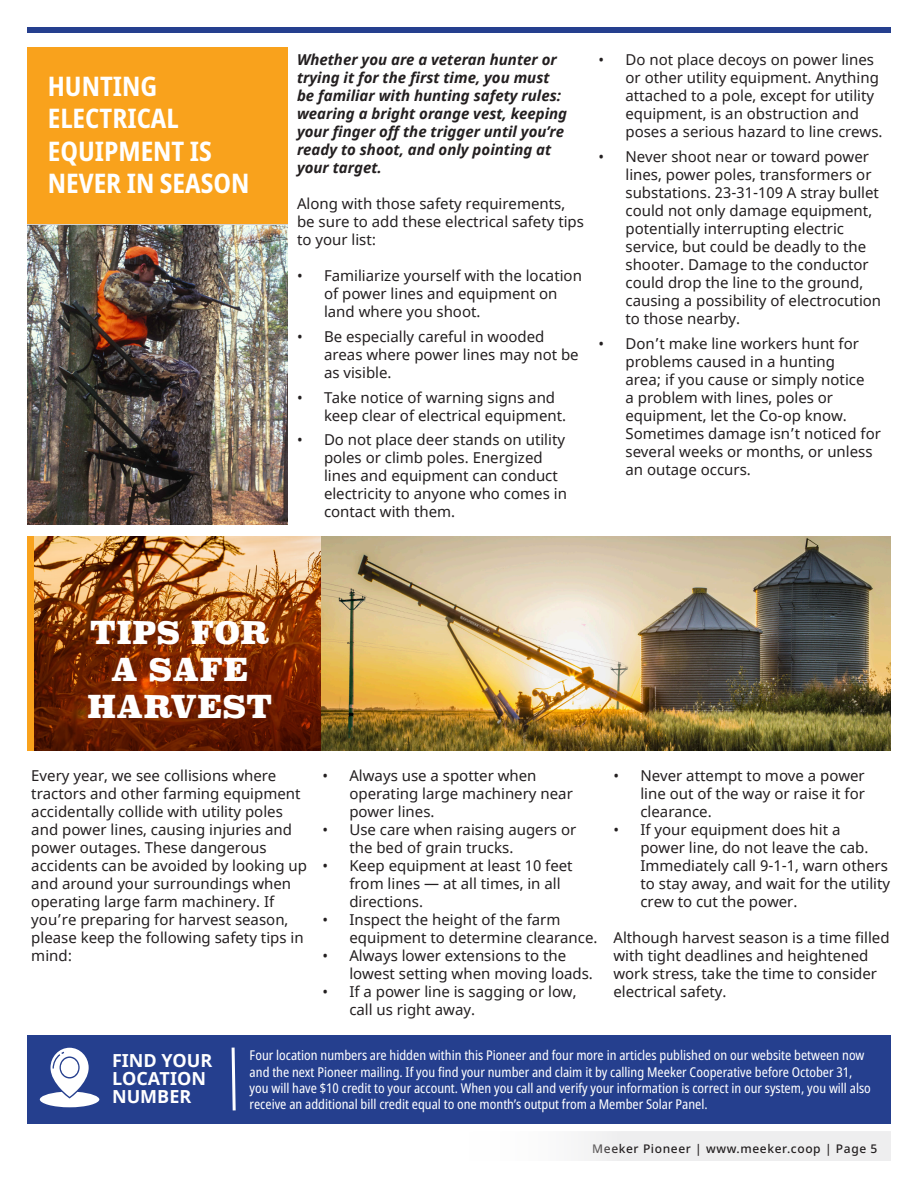
<style>
.page{position:relative;width:918px;height:1188px;background:#fff}
.page>*{position:absolute;margin:0;border:0;box-sizing:border-box;transform-origin:0 0}
.t1{font:900 30.9px/37px "Superclarendon";color:#fff;text-align:center}
.t2{font:700 condensed 27px/32.4px "Noto Sans";color:#fff}
.t3{font:700 18px/18px "Noto Sans";color:#fff}
.t4{font:15px/18px "Noto Sans";color:#231f20}
.t5{font:italic 700 15px/18px "Noto Sans";color:#231f20}
.t6{font:condensed 13.5px/16.2px "Noto Sans";color:#fff}
.t7{font:500 12px "Noto Sans";letter-spacing:.05em;color:#231f20}
</style>
<div class="page">
<div style="left:459px;top:1132px;width:432px;height:29px;background:linear-gradient(to right,#fbfbfb,#e9e9eb)"></div>
<svg style="left:35px;top:537px;width:287px;height:214px;background:#90491f"></svg>
<div style="left:27px;top:48px;width:260px;height:177px;background:#f9a21c"></div>
<div style="left:27px;top:27px;width:864px;height:5px;background:#253f8e"></div>
<div style="left:27px;top:1035px;width:864px;height:88px;background:#253f8e"></div>
<svg style="left:40px;top:1048px;width:59px;height:59px"></svg>
<div style="left:61px;top:1058px;width:17px;height:19px;background:#fff;border-radius:50%"></div>
<img style="left:27px;top:226px;width:260px;height:298px">
<svg style="left:231px;top:1047px;width:5px;height:64px"></svg>
<img style="left:322px;top:537px;width:569px;height:214px">
<p class="t2" style="left:48px;top:70px;width:203px">HUNTING<br>ELECTRICAL<br>EQUIPMENT IS<br>NEVER IN SEASON</p>
<p class="t5" style="left:297px;top:50px;width:272px">Whether you are a veteran hunter or trying it for the first time, you must be familiar with hunting safety rules: wearing a bright orange vest, keeping your finger off the trigger until you’re ready to shoot, and only pointing at your target.</p>
<p class="t4" style="left:297px;top:195px;width:289px">Along with those safety requirements, be sure to add these electrical safety tips to your list:</p>
<p class="t4" style="left:324px;top:267px;width:259px;text-indent:-27px">• Familiarize yourself with the location of power lines and equipment on land where you shoot.</p>
<p class="t4" style="left:324px;top:328px;width:256px;text-indent:-27px">• Be especially careful in wooded areas where power lines may not be as visible.</p>
<p class="t4" style="left:324px;top:389px;width:244px;text-indent:-27px">• Take notice of warning signs and keep clear of electrical equipment.</p>
<p class="t4" style="left:324px;top:431px;width:244px;text-indent:-27px">• Do not place deer stands on utility poles or climb poles. Energized lines and equipment can conduct electricity to anyone who comes in contact with them.</p>
<p class="t4" style="left:626px;top:51px;width:259px;text-indent:-27px">• Do not place decoys on power lines or other utility equipment. Anything attached to a pole, except for utility equipment, is an obstruction and poses a serious hazard to line crews.</p>
<p class="t4" style="left:626px;top:148px;width:257px;text-indent:-27px">• Never shoot near or toward power lines, power poles, transformers or substations. 23-31-109 A stray bullet could not only damage equipment, potentially interrupting electric service, but could be deadly to the shooter. Damage to the conductor could drop the line to the ground, causing a possibility of electrocution to those nearby.</p>
<p class="t4" style="left:626px;top:335px;width:257px;text-indent:-27px">• Don’t make line workers hunt for problems caused in a hunting<br>area; if you cause or simply notice<br>a problem with lines, poles or equipment, let the Co-op know.<br>Sometimes damage isn’t noticed for several weeks or months, or unless an outage occurs.</p>
<p class="t1" style="left:87px;top:616px;width:187px">TIPS FOR<br>A SAFE<br>HARVEST</p>
<p class="t4" style="left:31px;top:767px;width:277px">Every year, we see collisions where tractors and other farming equipment accidentally collide with utility poles and power lines, causing injuries and power outages. These dangerous accidents can be avoided by looking up and around your surroundings when operating large farm machinery. If you’re preparing for harvest season, please keep the following safety tips in mind:</p>
<p class="t4" style="left:349px;top:767px;width:225px;text-indent:-27px">• Always use a spotter when operating large machinery near power lines.</p>
<p class="t4" style="left:349px;top:821px;width:228px;text-indent:-27px">• Use care when raising augers or the bed of grain trucks.</p>
<p class="t4" style="left:349px;top:857px;width:225px;text-indent:-27px">• Keep equipment at least 10 feet from lines — at all times, in all directions.</p>
<p class="t4" style="left:349px;top:911px;width:250px;text-indent:-27px">• Inspect the height of the farm equipment to determine clearance.</p>
<p class="t4" style="left:349px;top:947px;width:245px;text-indent:-27px">• Always lower extensions to the lowest setting when moving loads.</p>
<p class="t4" style="left:349px;top:983px;width:229px;text-indent:-27px">• If a power line is sagging or low, call us right away.</p>
<p class="t4" style="left:640px;top:767px;width:226px;text-align:justify;text-indent:-27px">• Never attempt to move a power line out of the way or raise it for clearance.</p>
<p class="t4" style="left:640px;top:821px;width:251px;text-indent:-27px">• If your equipment does hit a<br>power line, do not leave the cab.<br>Immediately call 9-1-1, warn others to stay away, and wait for the utility crew to cut the power.</p>
<p class="t4" style="left:613px;top:929px;width:278px">Although harvest season is a time filled with tight deadlines and heightened work stress, take the time to consider electrical safety.</p>
<p class="t3" style="left:112px;top:1052px;width:102px">FIND YOUR</p>
<p class="t3" style="left:112px;top:1070px;width:95px">LOCATION<br>NUMBER</p>
<p class="t6" style="left:250px;top:1048px;width:623px">Four location numbers are hidden within this Pioneer and four more in articles published on our website between now and the next Pioneer mailing. If you find your number and claim it by calling Meeker Cooperative before October 31, you will have $10 credit to your account. When you call and verify your information is correct in our system, you will also receive an additional bill credit equal to one month’s output from a Member Solar Panel.</p>
<p class="t7" style="left:592px;top:1140px;width:287px">Meeker Pioneer | www.meeker.coop | Page 5</p>
</div>
